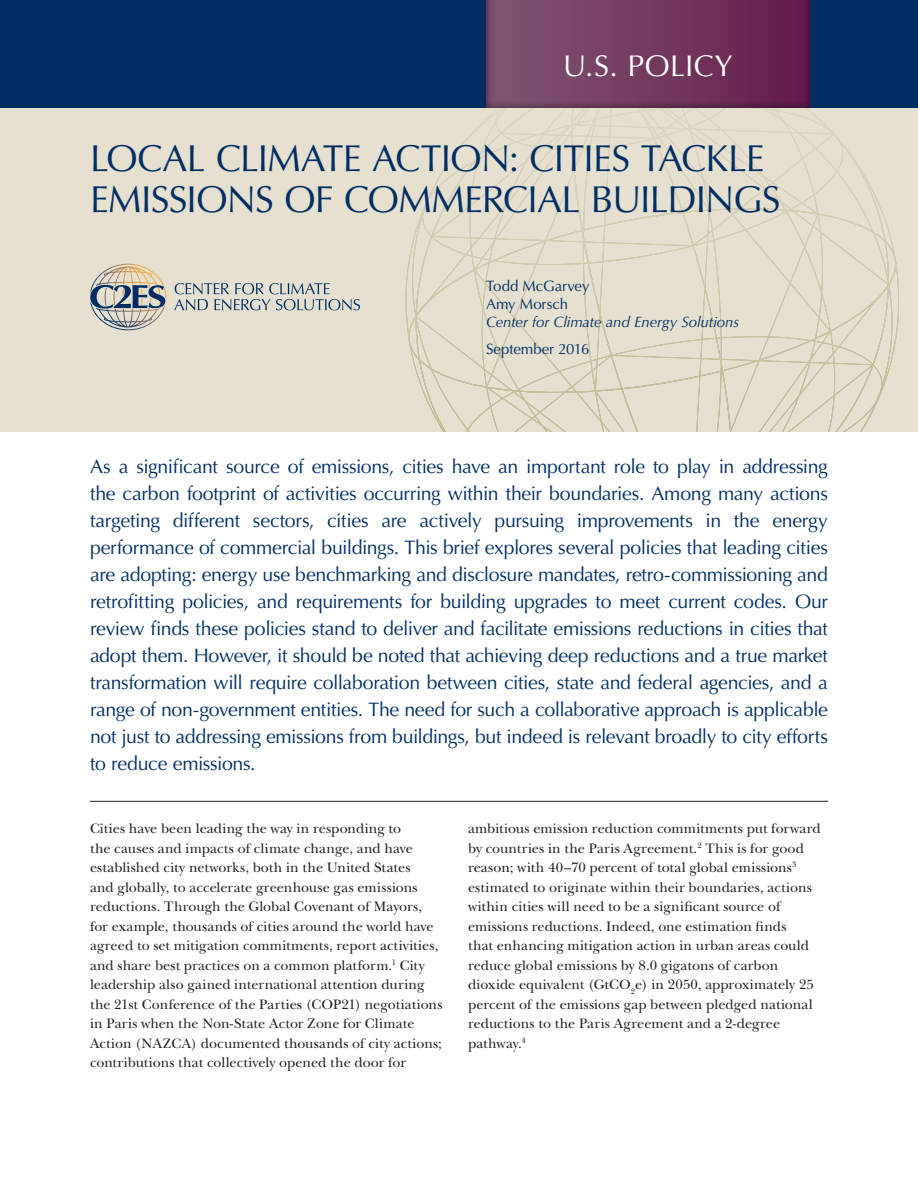
<style>
.page{position:relative;width:918px;height:1188px;background:#fff}
.page>*{position:absolute;margin:0;border:0;box-sizing:border-box;transform-origin:0 0}
.FCI_TITLE{font:37.5px/40.5px "Optima LT Std";letter-spacing:-.02em;color:#002e64}
.t1{font:30px "Optima LT Std";letter-spacing:.01em;color:#fff}
.FCI_Opening_Summary{font:19.5px/27px "Optima LT Std";letter-spacing:-.02em;color:#002e64;text-align:justify}
.FCI_Author{font:italic 15px/18px "Optima LT Std";letter-spacing:-.01em;color:#002e64}
.FCI_Author-2{font:15px "Optima LT Std";letter-spacing:-.005em;color:#002e64}
.FCI_Body_Copy_1P{font:14.25px/19.5px "New Baskerville Std";letter-spacing:.005em;color:#231f20}
.s1{font-style:normal}
</style>
<div class="page">
<div style="left:0;top:108px;width:918px;height:324px;background:#e5e0d0"></div>
<svg style="left:405px;top:110px;width:494px;height:322px"></svg>
<div style="left:0;top:0;width:918px;height:108px;background:#002e64"></div>
<div style="left:475px;top:0;width:336px;height:110px;background:#231f20;opacity:.75"></div>
<hr style="left:90px;top:801px;width:738px;height:1px;background:#231f20">
<svg style="left:90px;top:264px;width:76px;height:66px"></svg>
<svg style="left:174px;top:283px;width:186px;height:27px"></svg>
<p class="t1" style="left:563px;top:48px;width:171px">U.S. POLICY</p>
<p class="FCI_TITLE" style="left:90px;top:139px;width:692px">LOCAL CLIMATE ACTION: CITIES TACKLE<br>EMISSIONS OF COMMERCIAL BUILDINGS</p>
<p class="FCI_Author" style="left:486px;top:277px;width:255px"><span class="s1">Todd McGarvey<br>Amy Morsch<br></span>Center for Climate and Energy Solutions</p>
<p class="FCI_Author-2" style="left:486px;top:340px;width:105px">September 2016</p>
<p class="FCI_Opening_Summary" style="left:90px;top:453px;width:740px">As a significant source of emissions, cities have an important role to play in addressing the carbon footprint of activities occurring within their boundaries. Among many actions targeting different sectors, cities are actively pursuing improvements in the energy performance of commercial buildings. This brief explores several policies that leading cities are adopting: energy use benchmarking and disclosure mandates, retro-commissioning and retrofitting policies, and requirements for building upgrades to meet current codes. Our review finds these policies stand to deliver and facilitate emissions reductions in cities that adopt them. However, it should be noted that achieving deep reductions and a true market transformation will require collaboration between cities, state and federal agencies, and a range of non-government entities. The need for such a collaborative approach is applicable not just to addressing emissions from buildings, but indeed is relevant broadly to city efforts to reduce emissions.</p>
<p class="FCI_Body_Copy_1P" style="left:90px;top:819px;width:354px">Cities have been leading the way in responding to<br>the causes and impacts of climate change, and have established city networks, both in the United States<br>and globally, to accelerate greenhouse gas emissions reductions. Through the Global Covenant of Mayors, for example, thousands of cities around the world have agreed to set mitigation commitments, report activities, and share best practices on a common platform.<sup>1</sup> City leadership also gained international attention during the 21st Conference of the Parties (COP21) negotiations in Paris when the Non-State Actor Zone for Climate Action (NAZCA) documented thousands of city actions; contributions that collectively opened the door for</p>
<p class="FCI_Body_Copy_1P" style="left:468px;top:819px;width:354px">ambitious emission reduction commitments put forward by countries in the Paris Agreement.<sup>2</sup> This is for good reason; with 40–70 percent of total global emissions<sup>3 </sup>estimated to originate within their boundaries, actions within cities will need to be a significant source of emissions reductions. Indeed, one estimation finds<br>that enhancing mitigation action in urban areas could reduce global emissions by 8.0 gigatons of carbon dioxide equivalent (GtCO<sub>2</sub>e) in 2050, approximately 25 percent of the emissions gap between pledged national reductions to the Paris Agreement and a 2-degree pathway.<sup>4</sup></p>
</div>
